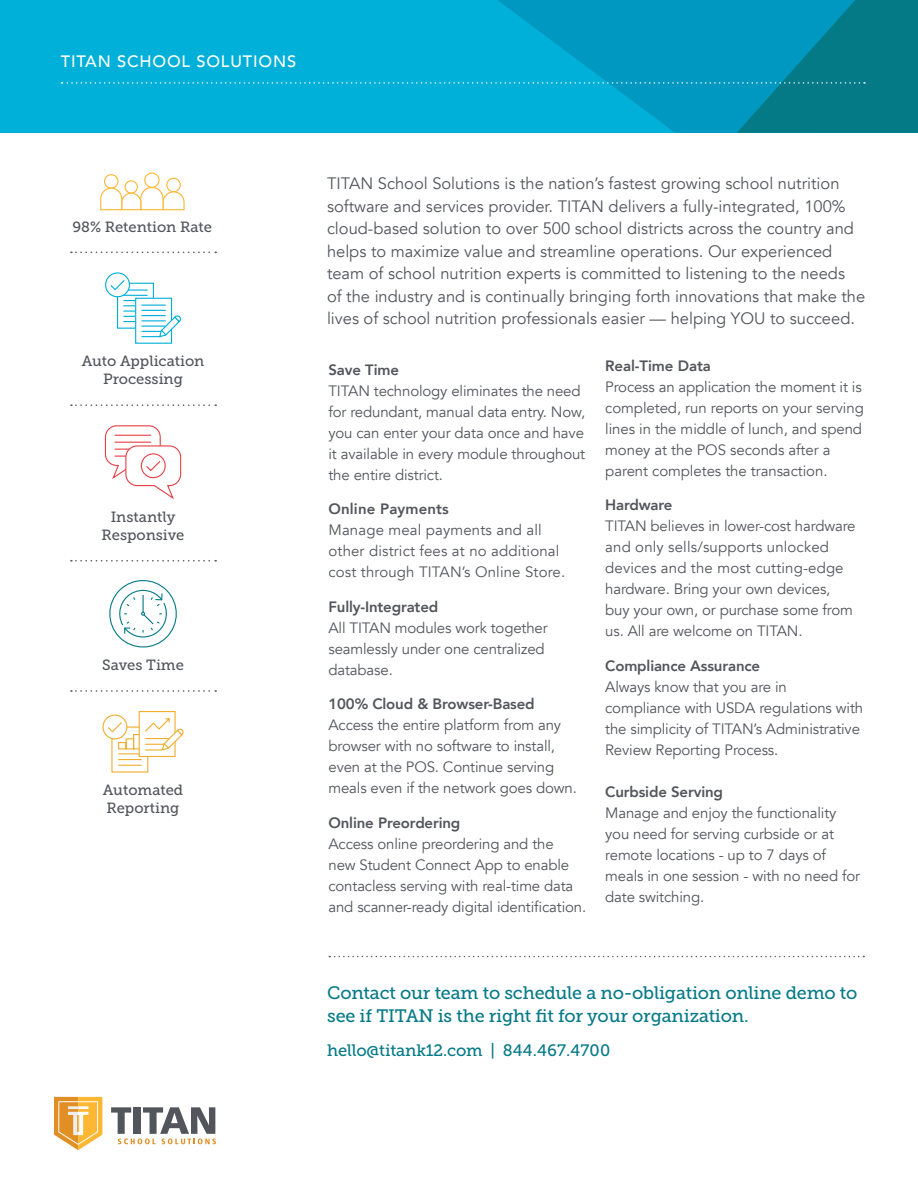
<style>
.page{position:relative;width:918px;height:1188px;background:#fff}
.page>*{position:absolute;margin:0;border:0;box-sizing:border-box;transform-origin:0 0}
.t1{font:18px/23.4px "Museo Slab 500";letter-spacing:-.01em;color:#077a87}
.t2{font:16.5px/22.5px "Avenir";color:#53555c}
.t3{font:16.5px "Museo Slab 500";letter-spacing:-.01em;color:#057a87}
.t4{font:500 16.5px "Avenir";letter-spacing:.05em;color:#fff}
.t5{font:15px/21px "Avenir";letter-spacing:-.01em;color:#53555c}
.t6{font:800 15px "Avenir";letter-spacing:-.01em;color:#53555c}
.t7{font:15px/21px "Avenir";letter-spacing:.01em;color:#53555c}
.t8{font:800 15px "Avenir";letter-spacing:.01em;color:#53555c}
.t9{font:14.7px/18px "Museo Slab 500";color:#53555c;text-align:center}
.s1{color:#077a87}
</style>
<div class="page">
<div style="left:0;top:0;width:918px;height:133px;background:#00b0d8"></div>
<svg style="left:329px;top:956px;width:535px;height:1px"></svg>
<svg style="left:54px;top:1097px;width:48px;height:53px"></svg>
<svg style="left:111px;top:1107px;width:105px;height:37px"></svg>
<svg style="left:71px;top:252px;width:145px;height:1px"></svg>
<svg style="left:71px;top:404px;width:145px;height:2px"></svg>
<svg style="left:71px;top:560px;width:145px;height:2px"></svg>
<svg style="left:71px;top:690px;width:145px;height:2px"></svg>
<svg style="left:104px;top:425px;width:78px;height:75px"></svg>
<div style="left:166px;top:178px;width:15px;height:14px;border:1px solid #fdb733;border-radius:50%"></div>
<div style="left:144px;top:172px;width:16px;height:16px;border:1px solid #fdb733;border-radius:50%"></div>
<div style="left:125px;top:180px;width:13px;height:14px;border:1px solid #fdb733;border-radius:50%"></div>
<div style="left:104px;top:174px;width:15px;height:15px;border:1px solid #fdb733;border-radius:50%"></div>
<svg style="left:100px;top:187px;width:85px;height:24px"></svg>
<svg style="left:111px;top:727px;width:37px;height:46px"></svg>
<div style="left:139px;top:711px;width:37px;height:46px;background:#fff;border:1px solid #efae31"></div>
<svg style="left:103px;top:715px;width:24px;height:24px"></svg>
<div style="left:102px;top:715px;width:25px;height:24px;border:1px solid #efae31;border-radius:50%"></div>
<svg style="left:107px;top:717px;width:77px;height:49px"></svg>
<svg style="left:109px;top:580px;width:68px;height:68px"></svg>
<svg style="left:135px;top:298px;width:37px;height:46px"></svg>
<svg style="left:106px;top:273px;width:23px;height:24px"></svg>
<div style="left:105px;top:272px;width:25px;height:25px;border:1px solid #00b0d8;border-radius:50%"></div>
<svg style="left:109px;top:279px;width:72px;height:59px"></svg>
<svg style="left:62px;top:0;width:856px;height:133px"></svg>
<p class="t4" style="left:61px;top:47px;width:237px">TITAN SCHOOL SOLUTIONS</p>
<p class="t9" style="left:72px;top:218px;width:141px">98% Retention Rate</p>
<p class="t9" style="left:82px;top:352px;width:124px">Auto Application<br>Processing</p>
<p class="t9" style="left:102px;top:508px;width:84px">Instantly<br>Responsive</p>
<p class="t9" style="left:102px;top:656px;width:83px">Saves Time</p>
<p class="t9" style="left:103px;top:781px;width:82px;text-align:left">Automated<br>Reporting</p>
<p class="t2" style="left:327px;top:172px;width:540px">TITAN School Solutions is the nation’s fastest growing school nutrition software and services provider. TITAN delivers a fully-integrated, 100% cloud-based solution to over 500 school districts across the country and helps to maximize value and streamline operations. Our experienced team of school nutrition experts is committed to listening to the needs<br>of the industry and is continually bringing forth innovations that make the lives of school nutrition professionals easier — helping YOU to succeed.</p>
<p class="t6" style="left:328px;top:358px;width:72px">Save Time</p>
<p class="t5" style="left:328px;top:380px;width:258px">TITAN technology eliminates the need for redundant, manual data entry. Now, you can enter your data once and have it available in every module throughout the entire district.</p>
<p class="t8" style="left:328px;top:497px;width:122px">Online Payments</p>
<p class="t7" style="left:328px;top:520px;width:238px">Manage meal payments and all other district fees at no additional cost through TITAN’s Online Store.</p>
<p class="t6" style="left:328px;top:595px;width:111px">Fully-Integrated</p>
<p class="t5" style="left:328px;top:617px;width:221px">All TITAN modules work together seamlessly under one centralized database.</p>
<p class="t6" style="left:328px;top:692px;width:208px">100% Cloud &amp; Browser-Based</p>
<p class="t5" style="left:328px;top:715px;width:250px">Access the entire platform from any browser with no software to install, even at the POS. Continue serving meals even if the network goes down.</p>
<p class="t6" style="left:328px;top:811px;width:133px">Online Preordering</p>
<p class="t5" style="left:328px;top:833px;width:259px">Access online preordering and the<br>new Student Connect App to enable contacless serving with real-time data and scanner-ready digital identification.</p>
<p class="t6" style="left:605px;top:354px;width:107px">Real-Time Data</p>
<p class="t5" style="left:605px;top:377px;width:260px">Process an application the moment it is completed, run reports on your serving lines in the middle of lunch, and spend money at the POS seconds after a parent completes the transaction.</p>
<p class="t6" style="left:605px;top:494px;width:69px">Hardware</p>
<p class="t5" style="left:605px;top:516px;width:252px">TITAN believes in lower-cost hardware and only sells/supports unlocked devices and the most cutting-edge hardware. Bring your own devices, buy your own, or purchase some from us. All are welcome on TITAN.</p>
<p class="t6" style="left:605px;top:654px;width:156px">Compliance Assurance</p>
<p class="t5" style="left:605px;top:677px;width:259px">Always know that you are in compliance with USDA regulations with the simplicity of TITAN’s Administrative Review Reporting Process.</p>
<p class="t6" style="left:605px;top:780px;width:119px">Curbside Serving</p>
<p class="t5" style="left:605px;top:803px;width:256px">Manage and enjoy the functionality you need for serving curbside or at remote locations - up to 7 days of meals in one session - with no need for date switching.</p>
<p class="t1" style="left:327px;top:981px;width:532px">Contact our team to schedule a no-obligation online demo to see if TITAN is the right fit for your organization.</p>
<p class="t3" style="left:327px;top:1041px;width:285px">hello@titank12.com <span class="s1">| 844.467.4700</span></p>
</div>
